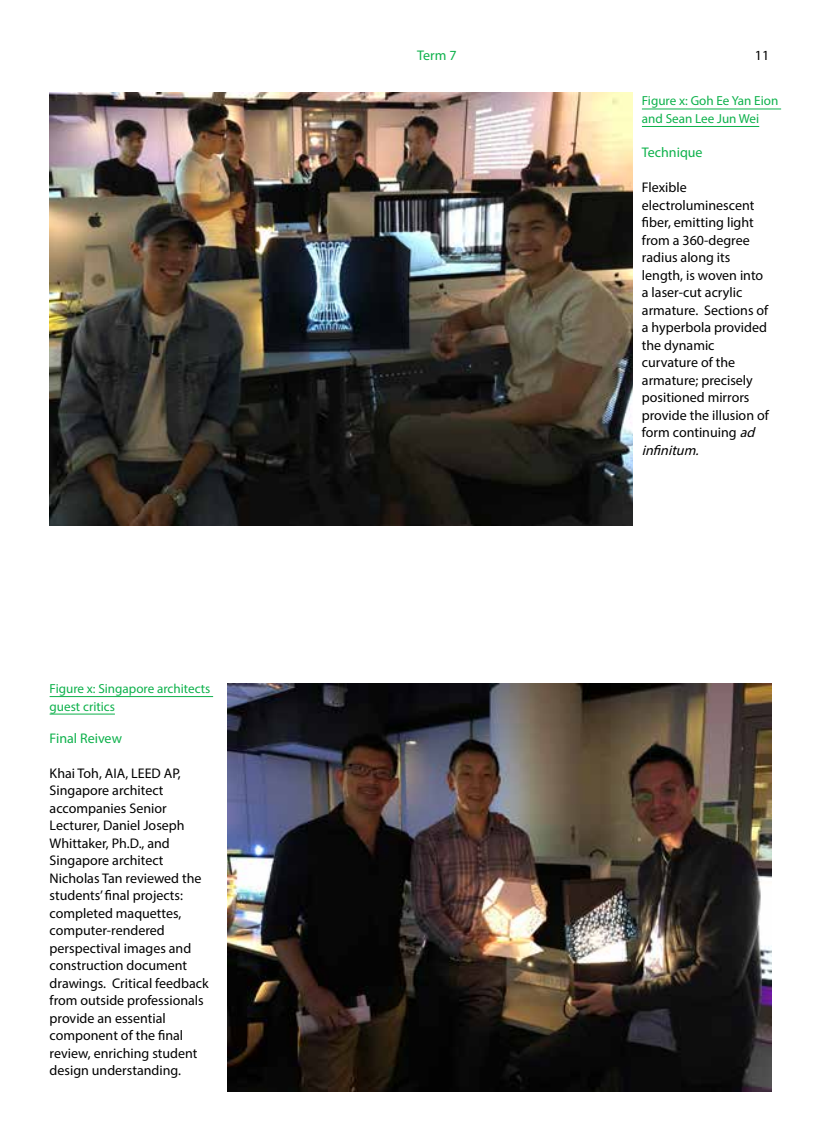
<style>
.page{position:relative;width:819px;height:1141px;background:#fff}
.page>*{position:absolute;margin:0;border:0;box-sizing:border-box;transform-origin:0 0}
.t1{font:14px/17.5px "Myriad Pro";color:#000}
.t2{font:14px "Myriad Pro";color:#0db14b}
.t3{font:13.12px/17.5px "Myriad Pro";color:#0db14b}
.s1{font-style:italic}
</style>
<div class="page">
<img style="left:50px;top:93px;width:582px;height:433px">
<img style="left:227px;top:684px;width:544px;height:407px">
<hr style="left:50px;top:696px;width:163px;height:1px;background:#0db14b">
<hr style="left:50px;top:714px;width:65px;height:1px;background:#0db14b">
<hr style="left:642px;top:109px;width:139px;height:1px;background:#0db14b">
<hr style="left:642px;top:126px;width:117px;height:1px;background:#0db14b">
<p class="t3" style="left:50px;top:680px;width:162px">Figure x: Singapore architects guest critics</p>
<p class="t2" style="left:50px;top:729px;width:74px">Final Reivew</p>
<p class="t1" style="left:50px;top:764px;width:161px">Khai Toh, AIA, LEED AP,<br>Singapore architect accompanies Senior<br>Lecturer, Daniel Joseph<br>Whittaker, Ph.D., and<br>Singapore architect<br>Nicholas Tan reviewed the students’ final projects: completed maquettes, computer-rendered perspectival images and construction document drawings. Critical feedback from outside professionals provide an essential component of the final review, enriching student design understanding.</p>
<p class="t2" style="left:417px;top:47px;width:41px">Term 7</p>
<p class="t1" style="left:755px;top:46px;width:16px">11</p>
<p class="t3" style="left:642px;top:92px;width:138px">Figure x: Goh Ee Yan Eion and Sean Lee Jun Wei</p>
<p class="t2" style="left:642px;top:144px;width:62px">Technique</p>
<p class="t1" style="left:642px;top:178px;width:128px">Flexible electroluminescent fiber, emitting light from a 360-degree radius along its length, is woven into a laser-cut acrylic armature. Sections of a hyperbola provided the dynamic curvature of the armature; precisely positioned mirrors provide the illusion of form continuing <span class="s1">ad infinitum.</span></p>
</div>
